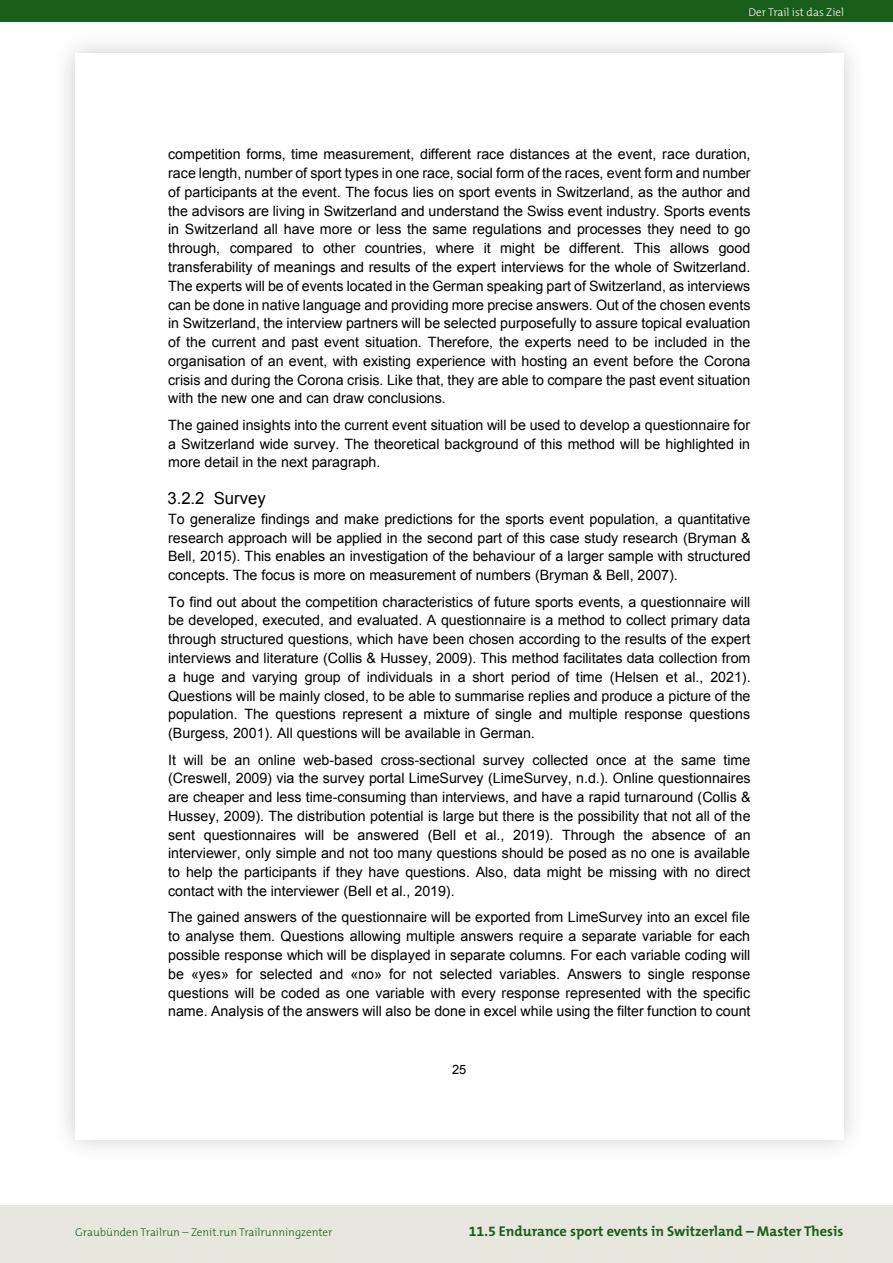
<style>
.page{position:relative;width:893px;height:1263px;background:#fff}
.page>*{position:absolute;margin:0;border:0;box-sizing:border-box;transform-origin:0 0}
.t1{font:16.65px "Arial";color:#000}
.t2{font:14.25px/18.8px "Arial";color:#000;text-align:justify}
.t3{font:700 14.25px "The Mix B7";color:#1b5d1b}
.t4{font:12.9px "Arial";color:#000}
.t5{font:300 11.25px "The Mix B3";color:#1b5d1b}
.t6{font:300 11.25px "The Mix B3";color:#fff}
</style>
<div class="page">
<div style="left:0;top:1205px;width:893px;height:58px;background:#e8e7de"></div>
<div style="left:0;top:0;width:893px;height:21px;background:#1b5d1b"></div>
<div style="left:51px;top:29px;width:816px;height:1134px;background:#000;opacity:.2"></div>
<div style="left:75px;top:53px;width:768px;height:1086px;background:#fff"></div>
<p class="t6" style="left:748px;top:6px;width:97px">Der Trail ist das Ziel</p>
<p class="t2" style="left:168px;top:145px;width:584px">competition forms, time measurement, different race distances at the event, race duration, race length, number of sport types in one race, social form of the races, event form and number of participants at the event. The focus lies on sport events in Switzerland, as the author and the advisors are living in Switzerland and understand the Swiss event industry. Sports events in Switzerland all have more or less the same regulations and processes they need to go through, compared to other countries, where it might be different. This allows good transferability of meanings and results of the expert interviews for the whole of Switzerland.<br>The experts will be of events located in the German speaking part of Switzerland, as interviews can be done in native language and providing more precise answers. Out of the chosen events in Switzerland, the interview partners will be selected purposefully to assure topical evaluation of the current and past event situation. Therefore, the experts need to be included in the organisation of an event, with existing experience with hosting an event before the Corona crisis and during the Corona crisis. Like that, they are able to compare the past event situation with the new one and can draw conclusions.</p>
<p class="t2" style="left:168px;top:416px;width:584px">The gained insights into the current event situation will be used to develop a questionnaire for a Switzerland wide survey. The theoretical background of this method will be highlighted in more detail in the next paragraph.</p>
<p class="t1" style="left:167px;top:487px;width:100px">3.2.2 Survey</p>
<p class="t2" style="left:168px;top:510px;width:584px">To generalize findings and make predictions for the sports event population, a quantitative research approach will be applied in the second part of this case study research (Bryman &amp; Bell, 2015). This enables an investigation of the behaviour of a larger sample with structured concepts. The focus is more on measurement of numbers (Bryman &amp; Bell, 2007).</p>
<p class="t2" style="left:168px;top:592px;width:584px">To find out about the competition characteristics of future sports events, a questionnaire will be developed, executed, and evaluated. A questionnaire is a method to collect primary data through structured questions, which have been chosen according to the results of the expert interviews and literature (Collis &amp; Hussey, 2009). This method facilitates data collection from a huge and varying group of individuals in a short period of time (Helsen et al., 2021).<br>Questions will be mainly closed, to be able to summarise replies and produce a picture of the population. The questions represent a mixture of single and multiple response questions (Burgess, 2001). All questions will be available in German.</p>
<p class="t2" style="left:168px;top:750px;width:584px">It will be an online web-based cross-sectional survey collected once at the same time (Creswell, 2009) via the survey portal LimeSurvey (LimeSurvey, n.d.). Online questionnaires are cheaper and less time-consuming than interviews, and have a rapid turnaround (Collis &amp; Hussey, 2009). The distribution potential is large but there is the possibility that not all of the sent questionnaires will be answered (Bell et al., 2019). Through the absence of an interviewer, only simple and not too many questions should be posed as no one is available to help the participants if they have questions. Also, data might be missing with no direct contact with the interviewer (Bell et al., 2019).</p>
<p class="t2" style="left:168px;top:908px;width:584px">The gained answers of the questionnaire will be exported from LimeSurvey into an excel file to analyse them. Questions allowing multiple answers require a separate variable for each possible response which will be displayed in separate columns. For each variable coding will be «yes» for selected and «no» for not selected variables. Answers to single response questions will be coded as one variable with every response represented with the specific name. Analysis of the answers will also be done in excel while using the filter function to count</p>
<p class="t4" style="left:452px;top:1061px;width:16px">25</p>
<p class="t5" style="left:75px;top:1226px;width:259px">Graubünden Trailrun – Zenit.run Trailrunningzenter</p>
<p class="t3" style="left:469px;top:1223px;width:376px">11.5 Endurance sport events in Switzerland – Master Thesis</p>
</div>
